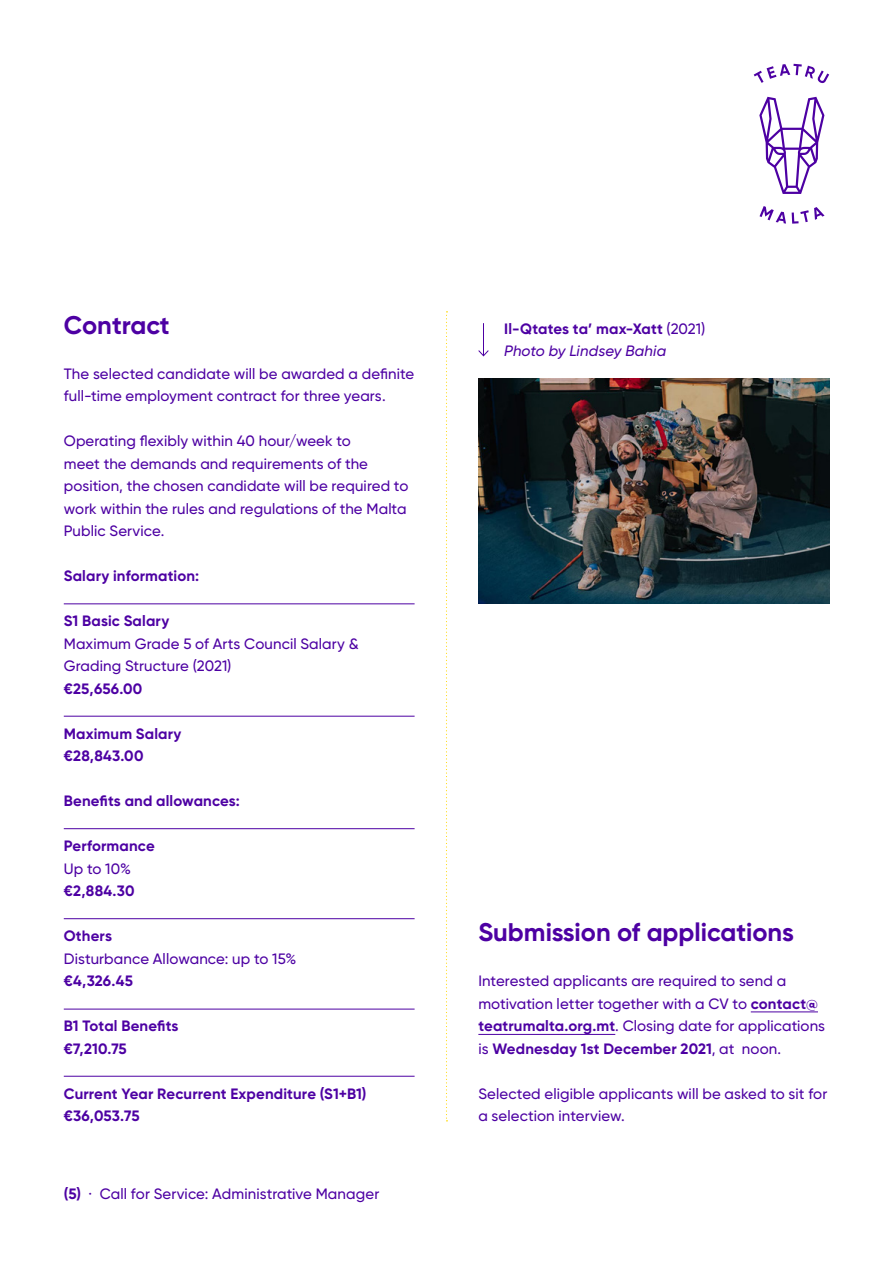
<style>
.page{position:relative;width:893px;height:1263px;background:#fff}
.page>*{position:absolute;margin:0;border:0;box-sizing:border-box;transform-origin:0 0}
.t1{font:700 25.5px "Gilroy";color:#4d00a3}
.t2{font:500 15px/22.5px "Gilroy";letter-spacing:.005em;color:#4d00a3}
.t3{font:700 15px/22.5px "Gilroy";letter-spacing:.01em;color:#4d00a3}
.s1{font-weight:500}
.s2{font-weight:500;font-style:italic}
.s3{font-weight:700}
</style>
<div class="page">
<svg style="left:446px;top:311px;width:1px;height:810px"></svg>
<svg style="left:754px;top:64px;width:75px;height:19px"></svg>
<svg style="left:759px;top:206px;width:27px;height:18px"></svg>
<svg style="left:792px;top:207px;width:32px;height:17px"></svg>
<svg style="left:759px;top:97px;width:65px;height:97px"></svg>
<hr style="left:751px;top:1012px;width:67px;height:1px;background:#4d00a3">
<hr style="left:478px;top:1034px;width:137px;height:1px;background:#4d00a3">
<hr style="left:64px;top:604px;width:351px;height:1px;background:#4d00a3">
<hr style="left:64px;top:716px;width:351px;height:1px;background:#4d00a3">
<hr style="left:64px;top:828px;width:351px;height:1px;background:#4d00a3">
<hr style="left:64px;top:918px;width:351px;height:1px;background:#4d00a3">
<hr style="left:64px;top:1009px;width:351px;height:1px;background:#4d00a3">
<hr style="left:64px;top:1076px;width:351px;height:1px;background:#4d00a3">
<img style="left:478px;top:379px;width:351px;height:225px">
<hr style="left:483px;top:323px;width:1px;height:33px;background:#4d00a3">
<svg style="left:478px;top:350px;width:11px;height:7px"></svg>
<h1 class="t1" style="left:64px;top:309px;width:108px">Contract</h1>
<p class="t3" style="left:504px;top:317px;width:202px">Il-Qtates ta’ max-Xatt <span class="s1">(2021)<br></span><span class="s2">Photo by Lindsey Bahia</span></p>
<p class="t2" style="left:64px;top:362px;width:352px">The selected candidate will be awarded a definite full-time employment contract for three years.</p>
<p class="t2" style="left:64px;top:430px;width:346px">Operating flexibly within 40 hour/week to<br>meet the demands and requirements of the position, the chosen candidate will be required to work within the rules and regulations of the Malta Public Service.</p>
<p class="t3" style="left:64px;top:565px;width:137px">Salary information:</p>
<p class="t3" style="left:64px;top:610px;width:107px">S1 Basic Salary</p>
<p class="t2" style="left:64px;top:632px;width:296px">Maximum Grade 5 of Arts Council Salary &amp;<br>Grading Structure (2021)</p>
<p class="t3" style="left:64px;top:677px;width:80px">€25,656.00</p>
<p class="t3" style="left:64px;top:722px;width:119px">Maximum Salary €28,843.00</p>
<p class="t3" style="left:64px;top:790px;width:178px">Benefits and allowances:</p>
<p class="t3" style="left:64px;top:835px;width:92px">Performance</p>
<p class="t2" style="left:64px;top:857px;width:69px">Up to 10%</p>
<p class="t3" style="left:64px;top:880px;width:72px">€2,884.30</p>
<p class="t3" style="left:64px;top:925px;width:50px">Others</p>
<p class="t2" style="left:64px;top:947px;width:234px">Disturbance Allowance: up to 15%</p>
<p class="t3" style="left:64px;top:970px;width:71px">€4,326.45</p>
<p class="t3" style="left:64px;top:1015px;width:116px">B1 Total Benefits €7,210.75</p>
<p class="t3" style="left:64px;top:1082px;width:304px">Current Year Recurrent Expenditure (S1+B1) €36,053.75</p>
<p class="t2" style="left:64px;top:1182px;width:317px"><span class="s3">(5)</span> · Call for Service: Administrative Manager</p>
<h1 class="t1" style="left:478px;top:916px;width:317px">Submission of applications</h1>
<p class="t2" style="left:478px;top:970px;width:348px">Interested applicants are required to send a motivation letter together with a CV to <span class="s3">contact@ teatrumalta.org.mt</span>. Closing date for applications is <span class="s3">Wednesday 1st December 2021</span>, at noon.</p>
<p class="t2" style="left:478px;top:1082px;width:350px">Selected eligible applicants will be asked to sit for a selection interview.</p>
</div>
